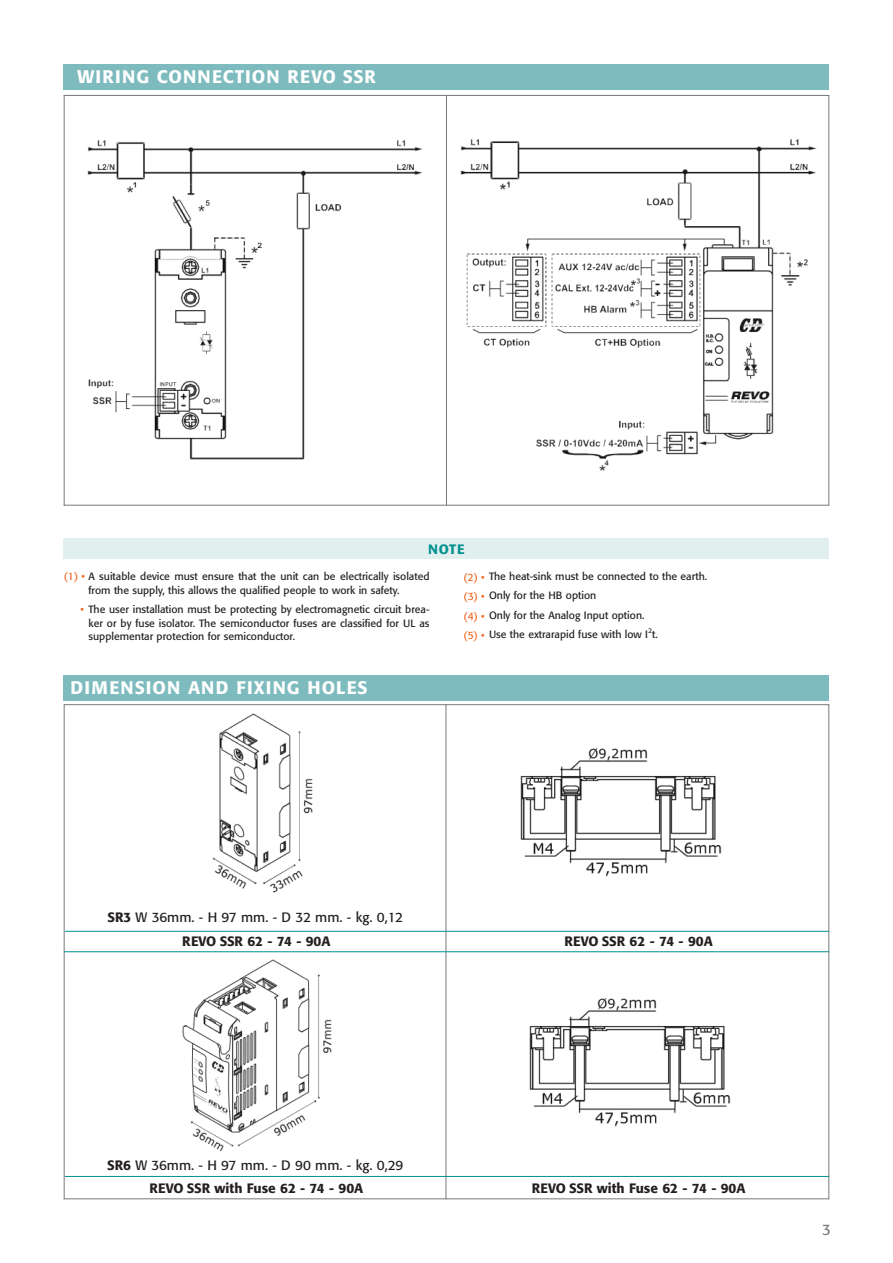
<style>
.page{position:relative;width:893px;height:1263px;background:#fff}
.page>*{position:absolute;margin:0;border:0;box-sizing:border-box;transform-origin:0 0}
.t1{font:500 18px "Formata";letter-spacing:.06em;color:#fff}
.t2{font:15px "Formata";color:#76787b}
.t3{font:500 13.5px "Formata";color:#231f20}
.t4{font:13.5px "Formata";color:#231f20}
.t5{font:500 13.5px "Formata";color:#00918e}
.t6{font:10.5px/13.5px "Formata";color:#231f20;text-align:center}
.t7{font:6.75px "Formata";color:#231f20}
.s1{color:#f36421}
.s2{font-weight:500}
</style>
<div class="page">
<div style="left:64px;top:64px;width:765px;height:25px;background:#7ebbbe"></div>
<div style="left:64px;top:675px;width:765px;height:26px;background:#7ebbbe"></div>
<div style="left:64px;top:539px;width:765px;height:20px;background:#e2efef"></div>
<img style="left:521px;top:747px;width:201px;height:129px">
<img style="left:183px;top:959px;width:149px;height:192px">
<img style="left:530px;top:997px;width:200px;height:129px">
<hr style="left:64px;top:704px;width:1px;height:495px;background:#76787b">
<hr style="left:446px;top:704px;width:1px;height:495px;background:#76787b">
<hr style="left:828px;top:704px;width:1px;height:495px;background:#76787b">
<hr style="left:64px;top:704px;width:765px;height:1px;background:#76787b">
<hr style="left:64px;top:951px;width:765px;height:1px;background:#00918e">
<hr style="left:64px;top:1198px;width:765px;height:1px;background:#76787b">
<hr style="left:65px;top:1176px;width:764px;height:1px;background:#00918e">
<hr style="left:65px;top:931px;width:764px;height:1px;background:#00918e">
<img style="left:212px;top:714px;width:100px;height:179px">
<img style="left:87px;top:140px;width:336px;height:320px">
<img style="left:460px;top:139px;width:357px;height:332px">
<hr style="left:64px;top:95px;width:1px;height:410px;background:#76787b">
<hr style="left:446px;top:95px;width:1px;height:410px;background:#76787b">
<hr style="left:828px;top:95px;width:1px;height:410px;background:#76787b">
<hr style="left:64px;top:95px;width:765px;height:1px;background:#76787b">
<hr style="left:64px;top:505px;width:765px;height:1px;background:#76787b">
<h1 class="t1" style="left:77px;top:69px;width:300px">WIRING CONNECTION REVO SSR</h1>
<p class="t5" style="left:428px;top:543px;width:38px">NOTE</p>
<p class="t6" style="left:64px;top:571px;width:367px"><span class="s1">(1) •</span> A suitable device must ensure that the unit can be electrically isolated from the supply, this allows the qualified people to work in safety.</p>
<p class="t6" style="left:89px;top:604px;width:342px;text-align:justify;text-indent:-8px"><span class="s1">•</span> The user installation must be protecting by electromagnetic circuit brea&shy;ker or by fuse isolator. The semiconductor fuses are classified for UL as supplementar protection for semiconductor.</p>
<h1 class="t1" style="left:71px;top:680px;width:299px">DIMENSION AND FIXING HOLES</h1>
<p class="t6" style="left:463px;top:567px;width:245px;line-height:19.5px;text-align:left"><span class="s1">(2) •</span> The heat-sink must be connected to the earth. <span class="s1">(3) •</span> Only for the HB option<br><span class="s1">(4) •</span> Only for the Analog Input option.<br><span class="s1">(5) •</span> Use the extrarapid fuse with low I t.</p>
<p class="t7" style="left:648px;top:627px;width:5px">2</p>
<p class="t4" style="left:107px;top:912px;width:297px"><span class="s2">SR3</span> W 36mm. - H 97 mm. - D 32 mm. - kg. 0,12</p>
<p class="t3" style="left:182px;top:935px;width:150px">REVO SSR 62 - 74 - 90A</p>
<p class="t4" style="left:107px;top:1159px;width:298px"><span class="s2">SR6</span> W 36mm. - H 97 mm. - D 90 mm. - kg. 0,29</p>
<p class="t3" style="left:150px;top:1183px;width:215px">REVO SSR with Fuse 62 - 74 - 90A</p>
<p class="t3" style="left:564px;top:935px;width:150px">REVO SSR 62 - 74 - 90A</p>
<p class="t3" style="left:532px;top:1183px;width:215px">REVO SSR with Fuse 62 - 74 - 90A</p>
<h2 class="t2" style="left:822px;top:1224px;width:10px">3</h2>
</div>
